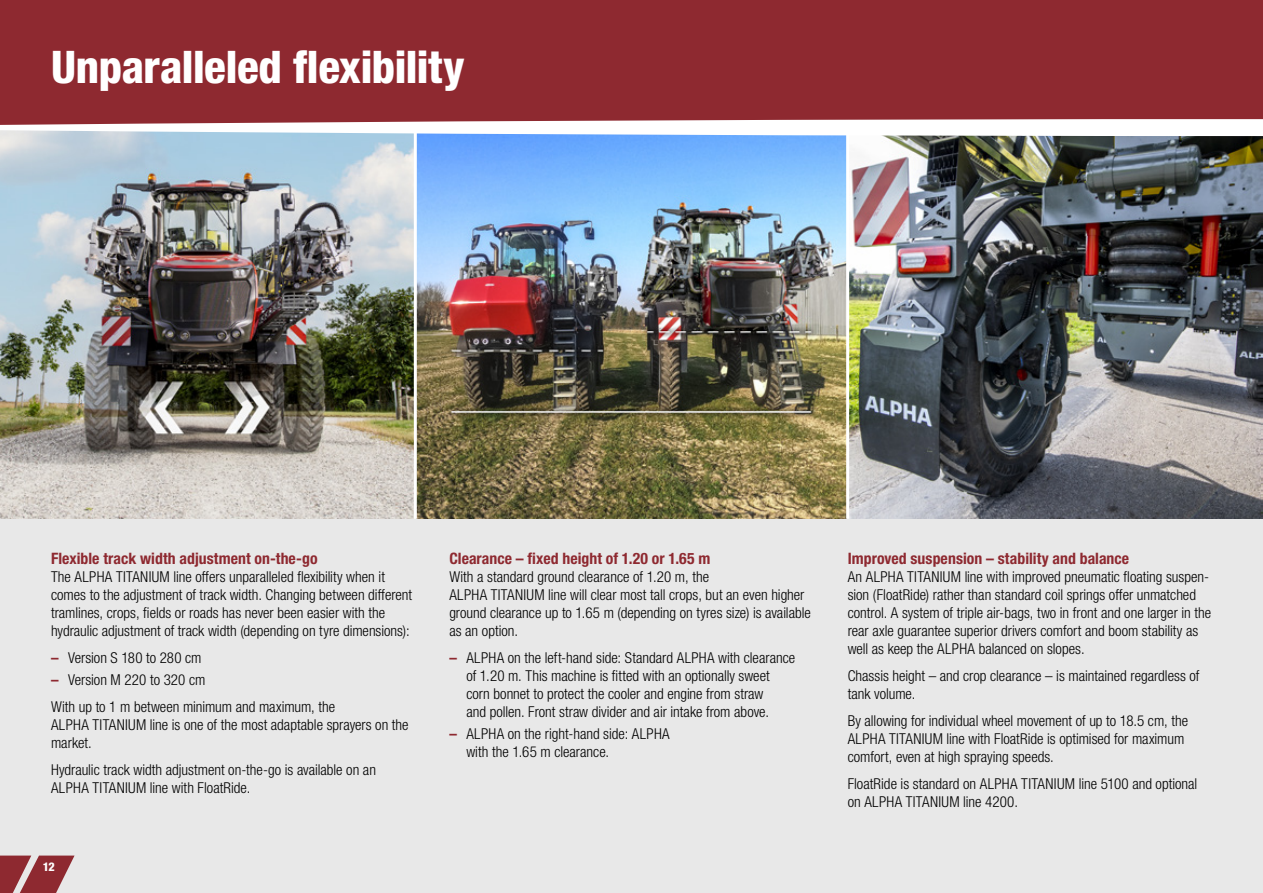
<style>
.page{position:relative;width:1263px;height:893px;background:#fff}
.page>*{position:absolute;margin:0;border:0;box-sizing:border-box;transform-origin:0 0}
.t1{font:800 condensed 45px "Helvetica Neue LTW1 G";letter-spacing:-.01em;color:#fff}
.t2{font:700 condensed 15.75px "Helvetica Neue LTW1 G";letter-spacing:.005em;color:#8e2930}
.t3{font:300 condensed 15px/18px "Helvetica Neue LTW1 G";color:#000}
.t4{font:800 condensed 12px "Helvetica Neue LTW1 G";color:#fff}
.s1{font-weight:700;color:#8e2930}
</style>
<div class="page">
<div style="left:0;top:128px;width:1263px;height:765px;background:#e8e8e8"></div>
<img style="left:0;top:136px;width:414px;height:383px">
<img style="left:417px;top:136px;width:429px;height:383px">
<img style="left:849px;top:136px;width:414px;height:383px">
<div style="left:0;top:0;width:1263px;height:128px;background:#8e2930"></div>
<svg style="left:0;top:119px;width:1263px;height:17px;background:#e6dee3"></svg>
<svg style="left:1259px;top:244px;width:4px;height:11px"></svg>
<hr style="left:414px;top:128px;width:3px;height:391px;background:#fff">
<hr style="left:846px;top:128px;width:3px;height:391px;background:#fff">
<svg style="left:0;top:855px;width:75px;height:38px"></svg>
<h1 class="t1" style="left:51px;top:40px;width:415px">Unparalleled flexibility</h1>
<p class="t2" style="left:51px;top:549px;width:268px">Flexible track width adjustment on-the-go</p>
<p class="t3" style="left:51px;top:568px;width:363px">The ALPHA TITANIUM line offers unparalleled flexibility when it comes to the adjustment of track width. Changing between different tramlines, crops, fields or roads has never been easier with the hydraulic adjustment of track width (depending on tyre dimensions):</p>
<p class="t3" style="left:51px;top:649px;width:152px"><span class="s1">–</span> Version S 180 to 280 cm</p>
<p class="t3" style="left:51px;top:667px;width:286px;line-height:27px"><span class="s1">–</span> Version M 220 to 320 cm<br>With up to 1 m between minimum and maximum, the</p>
<p class="t3" style="left:51px;top:716px;width:359px">ALPHA TITANIUM line is one of the most adaptable sprayers on the market.</p>
<p class="t3" style="left:51px;top:761px;width:326px">Hydraulic track width adjustment on-the-go is available on an<br>ALPHA TITANIUM line with FloatRide.</p>
<p class="t4" style="left:43px;top:860px;width:14px">12</p>
<p class="t2" style="left:449px;top:549px;width:262px">Clearance – fixed height of 1.20 or 1.65 m</p>
<p class="t3" style="left:449px;top:568px;width:363px">With a standard ground clearance of 1.20 m, the<br>ALPHA TITANIUM line will clear most tall crops, but an even higher ground clearance up to 1.65 m (depending on tyres size) is available as an option.</p>
<p class="t3" style="left:466px;top:649px;width:330px;text-indent:-17px"><span class="s1">–</span> ALPHA on the left-hand side: Standard ALPHA with clearance of 1.20 m. This machine is fitted with an optionally sweet corn bonnet to protect the cooler and engine from straw<br>and pollen. Front straw divider and air intake from above.</p>
<p class="t3" style="left:466px;top:725px;width:205px;text-indent:-17px"><span class="s1">–</span> ALPHA on the right-hand side: ALPHA with the 1.65 m clearance.</p>
<p class="t2" style="left:848px;top:549px;width:283px">Improved suspension – stability and balance</p>
<p class="t3" style="left:848px;top:568px;width:365px">An ALPHA TITANIUM line with improved pneumatic floating suspen&shy;sion (FloatRide) rather than standard coil springs offer unmatched control. A system of triple air-bags, two in front and one larger in the rear axle guarantee superior drivers comfort and boom stability as well as keep the ALPHA balanced on slopes.</p>
<p class="t3" style="left:848px;top:667px;width:353px">Chassis height – and crop clearance – is maintained regardless of tank volume.</p>
<p class="t3" style="left:848px;top:712px;width:342px">By allowing for individual wheel movement of up to 18.5 cm, the<br>ALPHA TITANIUM line with FloatRide is optimised for maximum comfort, even at high spraying speeds.</p>
<p class="t3" style="left:848px;top:775px;width:351px">FloatRide is standard on ALPHA TITANIUM line 5100 and optional on ALPHA TITANIUM line 4200.</p>
</div>
